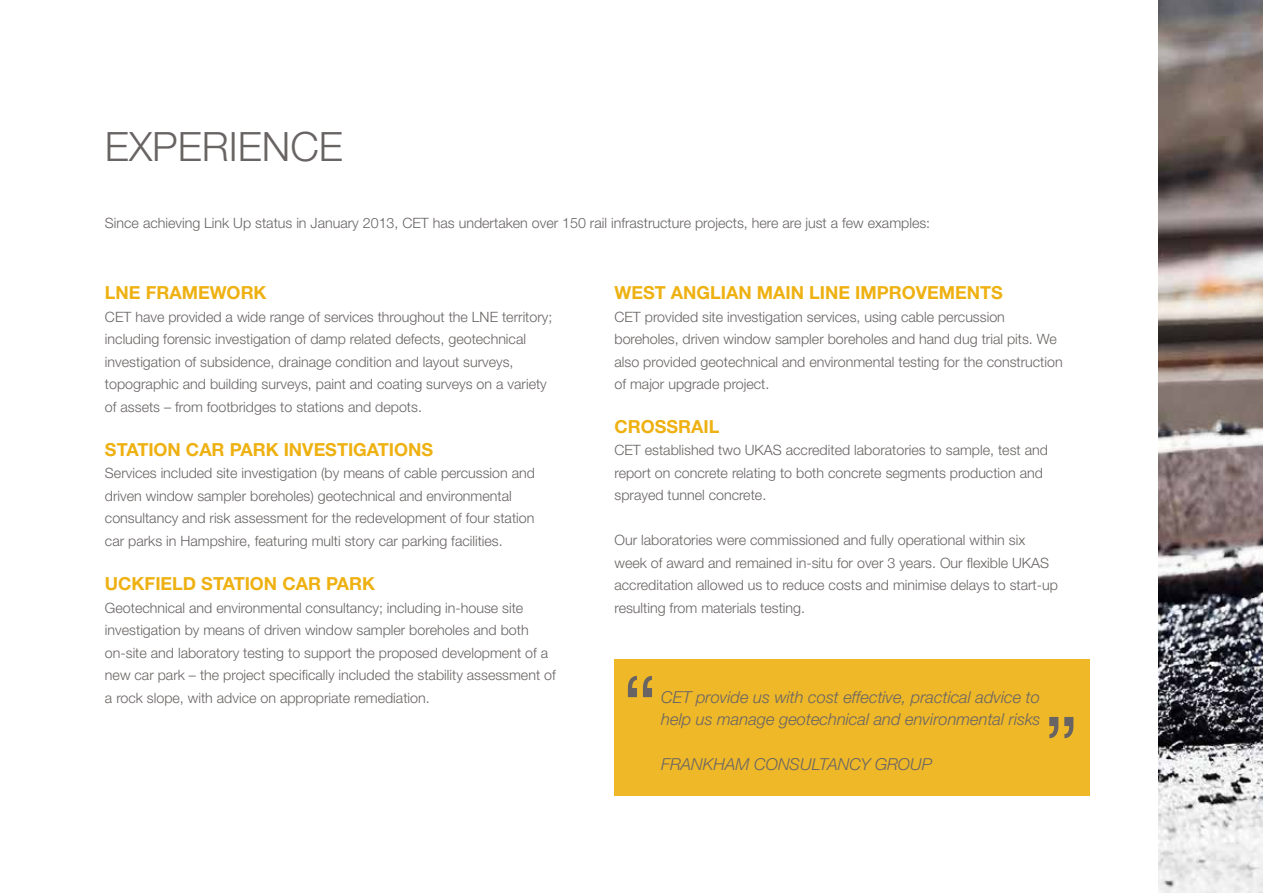
<style>
.page{position:relative;width:1263px;height:893px;background:#fff}
.page>*{position:absolute;margin:0;border:0;box-sizing:border-box;transform-origin:0 0}
.t1{font:300 40.5px "Helvetica Neue LT Std";color:#686463}
.t2{font:700 18px "Helvetica Neue LT Std";color:#eeb111}
.t3{font:italic 300 16.5px/22.5px "Helvetica Neue LT Std";color:#686463}
.t4{font:300 14.25px/22.5px "Helvetica Neue LT Std";color:#686463}
</style>
<div class="page">
<img style="left:1158px;top:0;width:105px;height:893px">
<div style="left:614px;top:659px;width:476px;height:137px;background:#efb829"></div>
<svg style="left:628px;top:676px;width:24px;height:21px"></svg>
<svg style="left:1049px;top:717px;width:24px;height:21px"></svg>
<h1 class="t1" style="left:105px;top:122px;width:239px">EXPERIENCE</h1>
<p class="t4" style="left:105px;top:211px;width:827px">Since achieving Link Up status in January 2013, CET has undertaken over 150 rail infrastructure projects, here are just a few examples:</p>
<p class="t2" style="left:105px;top:282px;width:163px">LNE FRAMEWORK</p>
<p class="t4" style="left:105px;top:305px;width:449px">CET have provided a wide range of services throughout the LNE territory; including forensic investigation of damp related defects, geotechnical investigation of subsidence, drainage condition and layout surveys, topographic and building surveys, paint and coating surveys on a variety of assets – from footbridges to stations and depots.</p>
<p class="t2" style="left:105px;top:438px;width:330px">STATION CAR PARK INVESTIGATIONS</p>
<p class="t4" style="left:105px;top:462px;width:431px">Services included site investigation (by means of cable percussion and driven window sampler boreholes) geotechnical and environmental consultancy and risk assessment for the redevelopment of four station car parks in Hampshire, featuring multi story car parking facilities.</p>
<p class="t2" style="left:105px;top:572px;width:271px">UCKFIELD STATION CAR PARK</p>
<p class="t4" style="left:105px;top:596px;width:452px">Geotechnical and environmental consultancy; including in-house site investigation by means of driven window sampler boreholes and both on-site and laboratory testing to support the proposed development of a new car park – the project specifically included the stability assessment of a rock slope, with advice on appropriate remediation.</p>
<p class="t2" style="left:614px;top:282px;width:390px">WEST ANGLIAN MAIN LINE IMPROVEMENTS</p>
<p class="t4" style="left:614px;top:305px;width:450px">CET provided site investigation services, using cable percussion boreholes, driven window sampler boreholes and hand dug trial pits. We also provided geotechnical and environmental testing for the construction of major upgrade project.</p>
<p class="t2" style="left:614px;top:415px;width:107px">CROSSRAIL</p>
<p class="t4" style="left:614px;top:438px;width:435px">CET established two UKAS accredited laboratories to sample, test and report on concrete relating to both concrete segments production and sprayed tunnel concrete.</p>
<p class="t4" style="left:614px;top:528px;width:445px">Our laboratories were commissioned and fully operational within six week of award and remained in-situ for over 3 years. Our flexible UKAS accreditation allowed us to reduce costs and minimise delays to start-up resulting from materials testing.</p>
<p class="t3" style="left:661px;top:686px;width:381px">CET provide us with cost effective, practical advice to help us manage geotechnical and environmental risks</p>
<p class="t3" style="left:661px;top:753px;width:272px">FRANKHAM CONSULTANCY GROUP</p>
</div>
